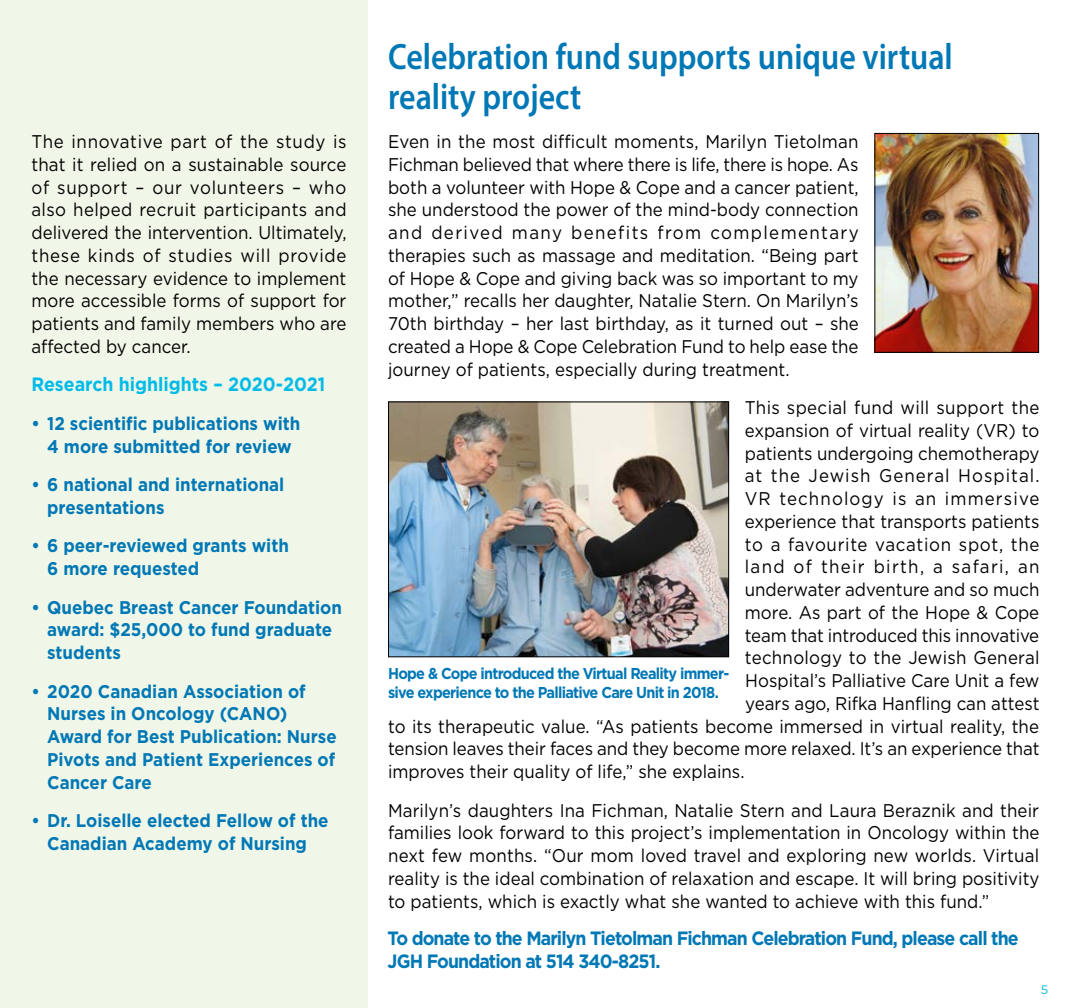
<style>
.page{position:relative;width:1071px;height:1008px;background:#fff}
.page>*{position:absolute;margin:0;border:0;box-sizing:border-box;transform-origin:0 0}
.t1{font:600 36.75px/40.2px "Myriad Pro";color:#0078b5;scale:.87 1}
.t2{font:700 19.25px/22.8px "Gotham";letter-spacing:-.05em;color:#0078b5;scale:.92 1}
.t3{font:700 19.25px "Gotham";color:#00bbe7;scale:.92 1}
.t4{font:18.38px/22.8px "Gotham";color:#000;text-align:justify;scale:.92 1}
.t5{font:700 18.38px/22.8px "Gotham";color:#0078b5;scale:.92 1}
.t6{font:18.38px "Gotham";letter-spacing:.02em;color:#000;scale:.92 1}
.t7{font:18.38px "Gotham";letter-spacing:.04em;color:#000;scale:.92 1}
.t8{font:18.38px "Gotham";letter-spacing:.06em;color:#000;scale:.92 1}
.t9{font:18.38px "Gotham";letter-spacing:.075em;color:#000;scale:.92 1}
.t10{font:18.38px "Gotham";letter-spacing:.065em;color:#000;scale:.92 1}
.t11{font:700 15.75px/19.2px "Gotham";letter-spacing:-.05em;color:#0078b5;scale:.92 1}
.t12{font:12.25px "Gotham";color:#00bbe7}
</style>
<div class="page">
<div style="left:0;top:0;width:368px;height:1008px;background:#f0f7e8"></div>
<img style="left:876px;top:135px;width:161px;height:216px">
<div style="left:874px;top:133px;width:165px;height:220px;border:1px solid #000"></div>
<img style="left:390px;top:403px;width:337px;height:252px">
<div style="left:388px;top:401px;width:341px;height:256px;border:1px solid #000"></div>
<p class="t4" style="left:32px;top:130px;width:344px">The innovative part of the study is that it relied on a sustainable source of support – our volunteers – who also helped recruit participants and delivered the intervention. Ultimately, these kinds of studies will provide the necessary evidence to implement more accessible forms of support for patients and family members who are affected by cancer.</p>
<p class="t3" style="left:32px;top:373px;width:321px">Research highlights – 2020-2021</p>
<p class="t5" style="left:32px;top:412px;width:294px;text-align:center">• 12 scientific publications with<br>4 more submitted for review</p>
<p class="t5" style="left:47px;top:473px;width:259px;text-indent:-16px">• 6 national and international presentations</p>
<p class="t5" style="left:47px;top:534px;width:264px;text-indent:-16px">• 6 peer-reviewed grants with<br>6 more requested</p>
<p class="t5" style="left:47px;top:595px;width:322px;text-indent:-16px">• Quebec Breast Cancer Foundation award: $25,000 to fund graduate students</p>
<p class="t5" style="left:47px;top:679px;width:316px;text-indent:-16px">• 2020 Canadian Association of<br>Nurses in Oncology (CANO)<br>Award for Best Publication: Nurse<br>Pivots and Patient Experiences of<br>Cancer Care</p>
<p class="t5" style="left:31px;top:809px;width:324px;text-align:center">• Dr. Loiselle elected Fellow of the<br>Canadian Academy of Nursing</p>
<h1 class="t1" style="left:388px;top:36px;width:651px">Celebration fund supports unique virtual reality project</h1>
<p class="t4" style="left:388px;top:130px;width:513px">Even in the most difficult moments, Marilyn Tietolman Fichman believed that where there is life, there is hope. As both a volunteer with Hope &amp; Cope and a cancer patient, she understood the power of the mind-body connection and derived many benefits from complementary therapies such as massage and meditation. “Being part of Hope &amp; Cope and giving back was so important to my mother,” recalls her daughter, Natalie Stern. On Marilyn’s 70th birthday – her last birthday, as it turned out – she created a Hope &amp; Cope Celebration Fund to help ease the journey of patients, especially during treatment.</p>
<p class="t6" style="left:745px;top:397px;width:322px">This special fund will support the</p>
<p class="t4" style="left:745px;top:419px;width:322px">expansion of virtual reality (VR) to</p>
<p class="t4" style="left:745px;top:441px;width:322px">patients undergoing chemotherapy</p>
<p class="t8" style="left:745px;top:466px;width:322px">at the Jewish General Hospital.</p>
<p class="t10" style="left:745px;top:488px;width:322px">VR technology is an immersive</p>
<p class="t4" style="left:745px;top:510px;width:322px">experience that transports patients</p>
<p class="t7" style="left:745px;top:534px;width:322px">to a favourite vacation spot, the</p>
<p class="t9" style="left:745px;top:557px;width:322px">land of their birth, a safari, an</p>
<p class="t4" style="left:745px;top:578px;width:322px">underwater adventure and so much</p>
<p class="t4" style="left:745px;top:601px;width:322px">more. As part of the Hope &amp; Cope</p>
<p class="t4" style="left:745px;top:623px;width:322px">team that introduced this innovative</p>
<p class="t4" style="left:745px;top:646px;width:322px">technology to the Jewish General</p>
<p class="t4" style="left:745px;top:669px;width:321px">Hospital’s Palliative Care Unit a few</p>
<p class="t4" style="left:745px;top:692px;width:321px">years ago, Rifka Hanfling can attest</p>
<p class="t4" style="left:388px;top:714px;width:709px">to its therapeutic value. “As patients become immersed in virtual reality, the</p>
<p class="t4" style="left:388px;top:737px;width:710px">tension leaves their faces and they become more relaxed. It’s an experience that</p>
<p class="t4" style="left:388px;top:760px;width:389px">improves their quality of life,” she explains.</p>
<p class="t4" style="left:388px;top:798px;width:710px">Marilyn’s daughters Ina Fichman, Natalie Stern and Laura Beraznik and their families look forward to this project’s implementation in Oncology within the next few months. “Our mom loved travel and exploring new worlds. Virtual reality is the ideal combination of relaxation and escape. It will bring positivity to patients, which is exactly what she wanted to achieve with this fund.”</p>
<p class="t2" style="left:388px;top:927px;width:687px">To donate to the Marilyn Tietolman Fichman Celebration Fund, please call the<br>JGH Foundation at 514 340-8251.</p>
<p class="t11" style="left:388px;top:663px;width:372px">Hope &amp; Cope introduced the Virtual Reality immer&shy;sive experience to the Palliative Care Unit in 2018.</p>
<p class="t12" style="left:1041px;top:983px;width:9px">5</p>
</div>
